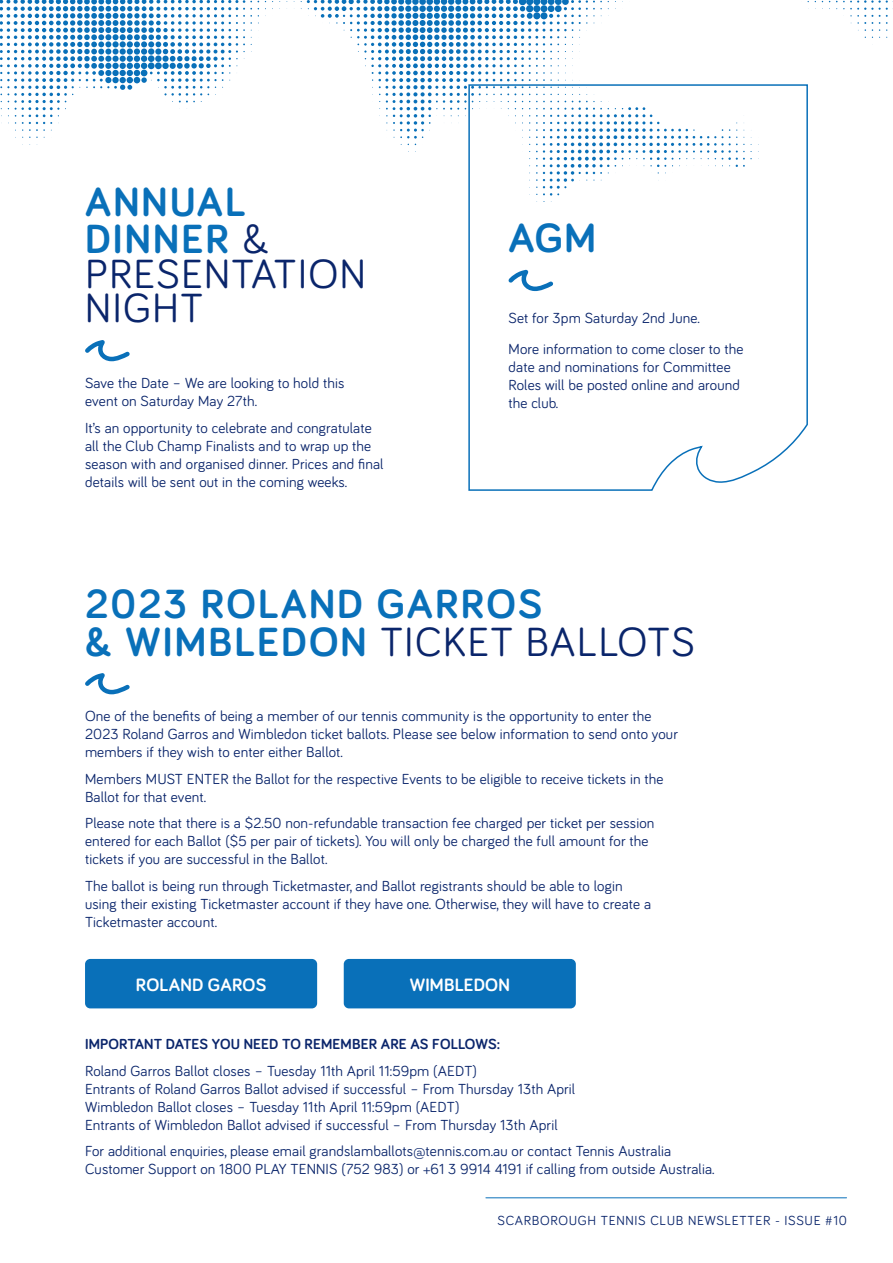
<style>
.page{position:relative;width:893px;height:1263px;background:#fff}
.page>*{position:absolute;margin:0;border:0;box-sizing:border-box;transform-origin:0 0}
.t1{font:700 42px/37.5px "Bariol";letter-spacing:.05em;color:#0970b9}
.t2{font:42px/35.5px "Bariol";letter-spacing:.03em;color:#0a256b}
.t3{font:700 18.45px "Bariol";letter-spacing:.01em;color:#fff}
.t4{font:15px/18px "Bariol";letter-spacing:.01em;color:#0a256b}
.t5{font:700 15px "Bariol";letter-spacing:.01em;color:#0a256b}
.t6{font:13.5px "Bariol";letter-spacing:.05em;color:#0a256b}
.s1{font-weight:700;color:#0970b9}
.s2{font-weight:400;color:#0a256b}
</style>
<div class="page">
<hr style="left:486px;top:1197px;width:360px;height:1px;background:#0970b9">
<svg style="left:836px;top:0;width:57px;height:31px"></svg>
<svg style="left:301px;top:0;width:322px;height:152px"></svg>
<svg style="left:0;top:0;width:259px;height:131px"></svg>
<svg style="left:468px;top:84px;width:340px;height:407px"></svg>
<svg style="left:85px;top:673px;width:45px;height:22px"></svg>
<div style="left:85px;top:959px;width:232px;height:49px;background:#0970b9;border-radius:5px"></div>
<div style="left:344px;top:959px;width:232px;height:49px;background:#0970b9;border-radius:5px"></div>
<svg style="left:504px;top:265px;width:53px;height:29px"></svg>
<svg style="left:85px;top:340px;width:45px;height:22px"></svg>
<p class="t2" style="left:85px;top:182px;width:282px"><span class="s1">ANNUAL<br>DINNER</span> &amp;<br>PRESENTATION<br>NIGHT</p>
<p class="t4" style="left:85px;top:373px;width:261px">Save the Date – We are looking to hold this event on Saturday May 27th.</p>
<p class="t4" style="left:85px;top:418px;width:300px">It’s an opportunity to celebrate and congratulate all the Club Champ Finalists and to wrap up the season with and organised dinner. Prices and final details will be sent out in the coming weeks.</p>
<p class="t1" style="left:508px;top:218px;width:89px">AGM</p>
<p class="t4" style="left:508px;top:308px;width:193px">Set for 3pm Saturday 2nd June.</p>
<p class="t4" style="left:508px;top:339px;width:236px">More information to come closer to the date and nominations for Committee<br>Roles will be posted online and around the club.</p>
<p class="t1" style="left:85px;top:584px;width:611px">2023 ROLAND GARROS<br>&amp; WIMBLEDON <span class="s2">TICKET BALLOTS</span></p>
<p class="t4" style="left:85px;top:706px;width:594px">One of the benefits of being a member of our tennis community is the opportunity to enter the<br>2023 Roland Garros and Wimbledon ticket ballots. Please see below information to send onto your members if they wish to enter either Ballot.</p>
<p class="t4" style="left:85px;top:769px;width:580px">Members MUST ENTER the Ballot for the respective Events to be eligible to receive tickets in the<br>Ballot for that event.</p>
<p class="t4" style="left:85px;top:813px;width:571px">Please note that there is a $2.50 non-refundable transaction fee charged per ticket per session entered for each Ballot ($5 per pair of tickets). You will only be charged the full amount for the tickets if you are successful in the Ballot.</p>
<p class="t4" style="left:85px;top:876px;width:567px">The ballot is being run through Ticketmaster, and Ballot registrants should be able to login using their existing Ticketmaster account if they have one. Otherwise, they will have to create a<br>Ticketmaster account.</p>
<p class="t3" style="left:136px;top:972px;width:132px">ROLAND GAROS</p>
<p class="t3" style="left:410px;top:972px;width:102px">WIMBLEDON</p>
<p class="t5" style="left:85px;top:1034px;width:417px">IMPORTANT DATES YOU NEED TO REMEMBER ARE AS FOLLOWS:</p>
<p class="t4" style="left:85px;top:1061px;width:492px">Roland Garros Ballot closes – Tuesday 11th April 11:59pm (AEDT)<br>Entrants of Roland Garros Ballot advised if successful – From Thursday 13th April Wimbledon Ballot closes – Tuesday 11th April 11:59pm (AEDT)<br>Entrants of Wimbledon Ballot advised if successful – From Thursday 13th April</p>
<p class="t4" style="left:85px;top:1141px;width:631px">For additional enquiries, please email grandslamballots@tennis.com.au or contact Tennis Australia<br>Customer Support on 1800 PLAY TENNIS (752 983) or +61 3 9914 4191 if calling from outside Australia.</p>
<p class="t6" style="left:498px;top:1211px;width:351px">SCARBOROUGH TENNIS CLUB NEWSLETTER - ISSUE #10</p>
</div>
